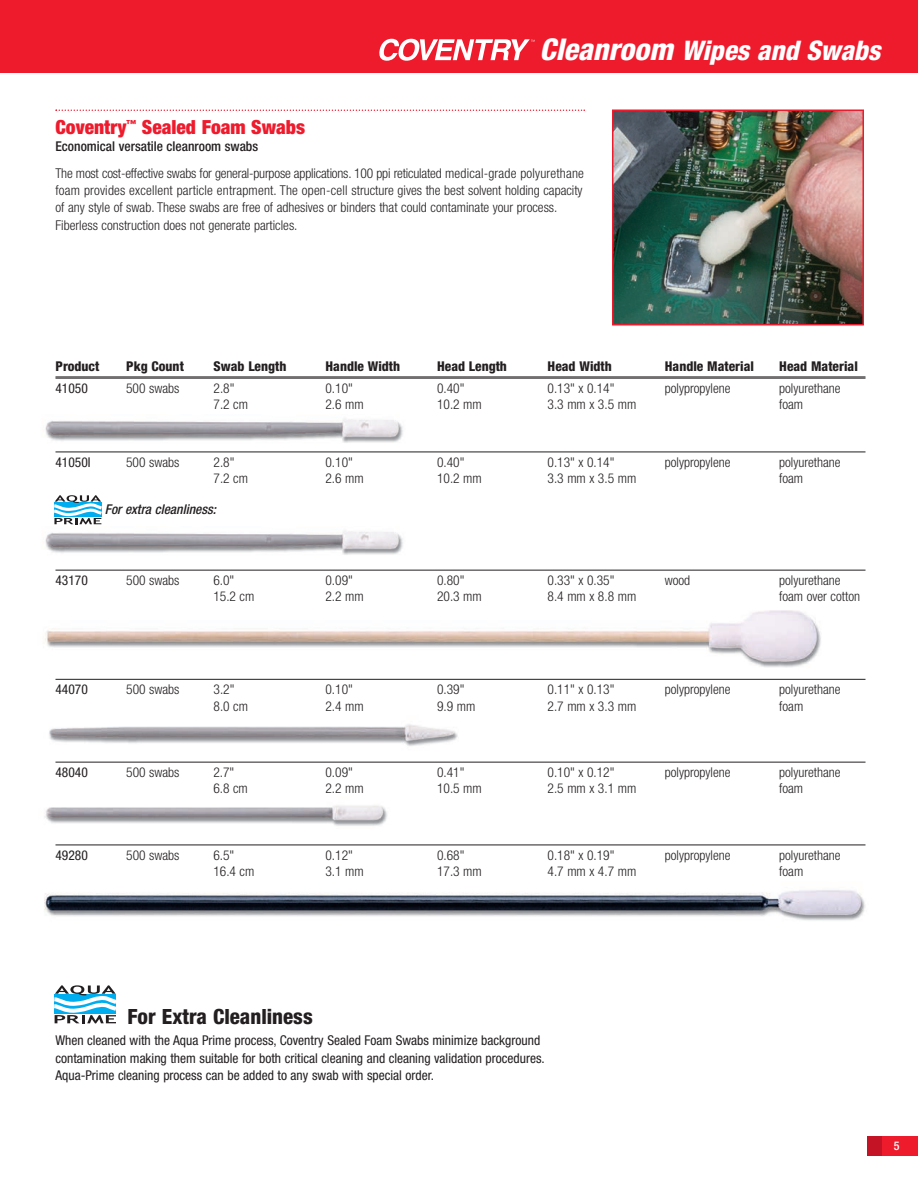
<style>
.page{position:relative;width:918px;height:1188px;background:#fff}
.page>*{position:absolute;margin:0;border:0;box-sizing:border-box;transform-origin:0 0}
.t1{font:italic 800 condensed 27px "Helvetica Neue";color:#fff}
.t2{font:800 condensed 21px "Helvetica Neue";color:#231f20}
.t3{font:900 condensed 19.5px "Helvetica Neue";color:#ee1b2d}
.t4{font:300 condensed 13.5px/17.2px "Helvetica Neue";color:#231f20}
.t5{font:condensed 13.5px/17.2px "Helvetica Neue";color:#231f20}
.t6{font:800 condensed 13.5px "Helvetica Neue";color:#231f20}
.t7{font:italic 500 condensed 13.5px "Helvetica Neue";color:#231f20}
.t8{font:500 condensed 12px "Helvetica Neue";color:#fff}
.s1{font-size:30px}
.s2{font-weight:500}
</style>
<div class="page">
<div style="left:0;top:0;width:918px;height:73px;background:#ee1b2d"></div>
<div style="left:868px;top:1136px;width:50px;height:20px;background:#ee1b2d"></div>
<div style="left:868px;top:1136px;width:14px;height:20px;background:#c41324"></div>
<svg style="left:54px;top:985px;width:62px;height:38px"></svg>
<img style="left:45px;top:610px;width:776px;height:58px">
<svg style="left:56px;top:110px;width:529px;height:1px"></svg>
<img style="left:45px;top:531px;width:358px;height:24px">
<img style="left:45px;top:419px;width:358px;height:24px">
<img style="left:49px;top:724px;width:409px;height:22px">
<img style="left:44px;top:805px;width:343px;height:21px">
<img style="left:44px;top:890px;width:822px;height:31px">
<img style="left:615px;top:113px;width:246px;height:210px">
<div style="left:612px;top:110px;width:252px;height:216px;border:2px solid #ee1b2d"></div>
<hr style="left:56px;top:377px;width:810px;height:1px;background:#231f20">
<hr style="left:56px;top:378px;width:810px;height:1px;background:#231f20">
<hr style="left:56px;top:452px;width:810px;height:1px;background:#231f20">
<hr style="left:56px;top:570px;width:810px;height:1px;background:#231f20">
<hr style="left:56px;top:679px;width:810px;height:1px;background:#231f20">
<hr style="left:56px;top:762px;width:810px;height:1px;background:#231f20">
<hr style="left:56px;top:845px;width:810px;height:1px;background:#231f20">
<svg style="left:54px;top:495px;width:48px;height:29px"></svg>
<svg style="left:379px;top:39px;width:156px;height:22px"></svg>
<p class="t1" style="left:540px;top:41px;width:342px"><span class="s1">Cleanroom</span> Wipes and Swabs</p>
<p class="t3" style="left:56px;top:120px;width:251px">Coventry<sup>™</sup> Sealed Foam Swabs</p>
<p class="t4" style="left:56px;top:134px;width:530px;line-height:27px"><span class="s2">Economical versatile cleanroom swabs<br></span>The most cost-effective swabs for general-purpose applications. 100 ppi reticulated medical-grade polyurethane</p>
<p class="t4" style="left:56px;top:183px;width:529px">foam provides excellent particle entrapment. The open-cell structure gives the best solvent holding capacity of any style of swab. These swabs are free of adhesives or binders that could contaminate your process.<br>Fiberless construction does not generate particles.</p>
<p class="t6" style="left:56px;top:361px;width:45px">Product</p>
<p class="t6" style="left:126px;top:361px;width:59px">Pkg Count</p>
<p class="t6" style="left:214px;top:361px;width:74px">Swab Length</p>
<p class="t6" style="left:326px;top:361px;width:76px">Handle Width</p>
<p class="t6" style="left:437px;top:361px;width:71px">Head Length</p>
<p class="t6" style="left:548px;top:361px;width:66px">Head Width</p>
<p class="t6" style="left:665px;top:361px;width:91px">Handle Material</p>
<p class="t6" style="left:779px;top:361px;width:80px">Head Material</p>
<p class="t5" style="left:56px;top:381px;width:34px">41050</p>
<p class="t4" style="left:126px;top:381px;width:55px">500 swabs</p>
<p class="t4" style="left:214px;top:381px;width:22px">2.8"</p>
<p class="t4" style="left:326px;top:381px;width:29px">0.10"</p>
<p class="t4" style="left:437px;top:381px;width:29px">0.40"</p>
<p class="t4" style="left:548px;top:381px;width:68px">0.13" x 0.14"</p>
<p class="t4" style="left:665px;top:381px;width:67px">polypropylene</p>
<p class="t4" style="left:779px;top:381px;width:63px">polyurethane</p>
<p class="t4" style="left:214px;top:397px;width:36px">7.2 cm</p>
<p class="t4" style="left:326px;top:397px;width:40px">2.6 mm</p>
<p class="t4" style="left:437px;top:397px;width:46px">10.2 mm</p>
<p class="t4" style="left:548px;top:397px;width:90px">3.3 mm x 3.5 mm</p>
<p class="t4" style="left:779px;top:397px;width:26px">foam</p>
<p class="t5" style="left:56px;top:455px;width:37px">41050I</p>
<p class="t4" style="left:126px;top:455px;width:55px">500 swabs</p>
<p class="t4" style="left:214px;top:455px;width:22px">2.8"</p>
<p class="t4" style="left:326px;top:455px;width:29px">0.10"</p>
<p class="t4" style="left:437px;top:455px;width:29px">0.40"</p>
<p class="t4" style="left:548px;top:455px;width:68px">0.13" x 0.14"</p>
<p class="t4" style="left:665px;top:455px;width:67px">polypropylene</p>
<p class="t4" style="left:779px;top:455px;width:63px">polyurethane</p>
<p class="t4" style="left:214px;top:471px;width:36px">7.2 cm</p>
<p class="t4" style="left:326px;top:471px;width:40px">2.6 mm</p>
<p class="t4" style="left:437px;top:471px;width:46px">10.2 mm</p>
<p class="t4" style="left:548px;top:471px;width:90px">3.3 mm x 3.5 mm</p>
<p class="t4" style="left:779px;top:471px;width:26px">foam</p>
<p class="t7" style="left:105px;top:505px;width:113px">For extra cleanliness:</p>
<p class="t5" style="left:56px;top:573px;width:34px">43170</p>
<p class="t4" style="left:126px;top:573px;width:55px">500 swabs</p>
<p class="t4" style="left:213px;top:573px;width:22px">6.0"</p>
<p class="t4" style="left:326px;top:573px;width:29px">0.09"</p>
<p class="t4" style="left:437px;top:573px;width:29px">0.80"</p>
<p class="t4" style="left:548px;top:573px;width:68px">0.33" x 0.35"</p>
<p class="t4" style="left:665px;top:573px;width:27px">wood</p>
<p class="t4" style="left:779px;top:573px;width:63px">polyurethane</p>
<p class="t4" style="left:213px;top:589px;width:42px">15.2 cm</p>
<p class="t4" style="left:326px;top:589px;width:40px">2.2 mm</p>
<p class="t4" style="left:437px;top:589px;width:46px">20.3 mm</p>
<p class="t4" style="left:548px;top:589px;width:90px">8.4 mm x 8.8 mm</p>
<p class="t4" style="left:779px;top:589px;width:82px">foam over cotton</p>
<p class="t5" style="left:56px;top:682px;width:34px">44070</p>
<p class="t4" style="left:126px;top:682px;width:55px">500 swabs</p>
<p class="t4" style="left:214px;top:682px;width:22px">3.2"</p>
<p class="t4" style="left:326px;top:682px;width:29px">0.10"</p>
<p class="t4" style="left:437px;top:682px;width:29px">0.39"</p>
<p class="t4" style="left:548px;top:682px;width:68px">0.11" x 0.13"</p>
<p class="t4" style="left:665px;top:682px;width:67px">polypropylene</p>
<p class="t4" style="left:779px;top:682px;width:63px">polyurethane</p>
<p class="t4" style="left:214px;top:698px;width:36px">8.0 cm</p>
<p class="t4" style="left:326px;top:698px;width:40px">2.4 mm</p>
<p class="t4" style="left:437px;top:698px;width:40px">9.9 mm</p>
<p class="t4" style="left:548px;top:698px;width:90px">2.7 mm x 3.3 mm</p>
<p class="t4" style="left:779px;top:698px;width:26px">foam</p>
<p class="t5" style="left:56px;top:765px;width:34px">48040</p>
<p class="t4" style="left:126px;top:765px;width:55px">500 swabs</p>
<p class="t4" style="left:213px;top:765px;width:22px">2.7"</p>
<p class="t4" style="left:326px;top:765px;width:29px">0.09"</p>
<p class="t4" style="left:437px;top:765px;width:29px">0.41"</p>
<p class="t4" style="left:548px;top:765px;width:68px">0.10" x 0.12"</p>
<p class="t4" style="left:665px;top:765px;width:67px">polypropylene</p>
<p class="t4" style="left:779px;top:765px;width:63px">polyurethane</p>
<p class="t4" style="left:213px;top:781px;width:36px">6.8 cm</p>
<p class="t4" style="left:326px;top:781px;width:40px">2.2 mm</p>
<p class="t4" style="left:437px;top:781px;width:46px">10.5 mm</p>
<p class="t4" style="left:548px;top:781px;width:90px">2.5 mm x 3.1 mm</p>
<p class="t4" style="left:779px;top:781px;width:26px">foam</p>
<p class="t5" style="left:56px;top:848px;width:34px">49280</p>
<p class="t4" style="left:126px;top:848px;width:55px">500 swabs</p>
<p class="t4" style="left:213px;top:848px;width:22px">6.5"</p>
<p class="t4" style="left:326px;top:848px;width:29px">0.12"</p>
<p class="t4" style="left:437px;top:848px;width:29px">0.68"</p>
<p class="t4" style="left:548px;top:848px;width:68px">0.18" x 0.19"</p>
<p class="t4" style="left:665px;top:848px;width:67px">polypropylene</p>
<p class="t4" style="left:779px;top:848px;width:63px">polyurethane</p>
<p class="t4" style="left:213px;top:864px;width:42px">16.4 cm</p>
<p class="t4" style="left:326px;top:864px;width:40px">3.1 mm</p>
<p class="t4" style="left:437px;top:864px;width:46px">17.3 mm</p>
<p class="t4" style="left:548px;top:864px;width:90px">4.7 mm x 4.7 mm</p>
<p class="t4" style="left:779px;top:864px;width:26px">foam</p>
<p class="t2" style="left:128px;top:1009px;width:187px">For Extra Cleanliness</p>
<p class="t5" style="left:56px;top:1033px;width:491px">When cleaned with the Aqua Prime process, Coventry Sealed Foam Swabs minimize background contamination making them suitable for both critical cleaning and cleaning validation procedures.<br>Aqua-Prime cleaning process can be added to any swab with special order.</p>
<p class="t8" style="left:894px;top:1141px;width:7px">5</p>
</div>
